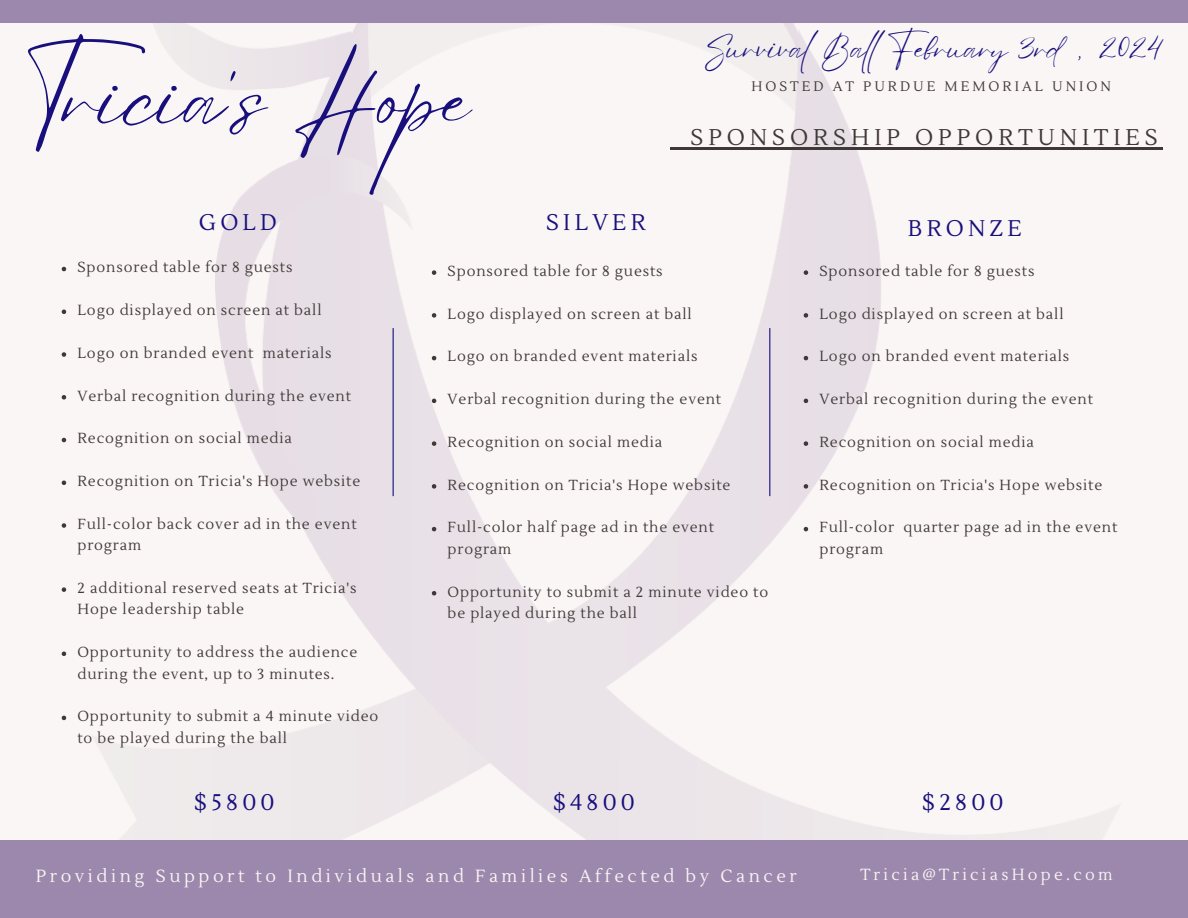
<style>
.page{position:relative;width:1188px;height:918px;background:#fff}
.page>*{position:absolute;margin:0;border:0;box-sizing:border-box;transform-origin:0 0}
.t1{font:82.95px "Eyesome Script";color:#180f7d}
.t2{font:30.75px "Eyesome Script";color:#180f7d}
.t3{font:22.8px "Lustria";letter-spacing:.215em;color:#403737}
.t4{font:22.65px "Lustria";letter-spacing:.185em;color:#180f7d}
.t5{font:17.55px "Lustria";letter-spacing:.205em;color:#faf6f5}
.t6{font:16.05px "Lustria";letter-spacing:.205em;color:#faf6f5}
.t7{font:14.55px/21.3px "Lustria";letter-spacing:.06em;color:#403737}
.t8{font:13.8px "Lustria";letter-spacing:.215em;color:#403737}
</style>
<div class="page">
<img style="left:61px;top:23px;width:1102px;height:817px">
<div style="left:0;top:0;width:1188px;height:23px;background:#9d88ad"></div>
<div style="left:0;top:840px;width:1188px;height:78px;background:#9d88ad"></div>
<hr style="left:769px;top:328px;width:1px;height:168px;background:#180f7d">
<hr style="left:393px;top:328px;width:1px;height:168px;background:#180f7d">
<svg style="left:62px;top:267px;width:4px;height:4px"></svg>
<svg style="left:62px;top:310px;width:4px;height:4px"></svg>
<svg style="left:62px;top:352px;width:4px;height:5px"></svg>
<svg style="left:62px;top:395px;width:4px;height:5px"></svg>
<svg style="left:62px;top:438px;width:4px;height:4px"></svg>
<svg style="left:62px;top:481px;width:4px;height:4px"></svg>
<svg style="left:62px;top:523px;width:4px;height:5px"></svg>
<svg style="left:62px;top:587px;width:4px;height:5px"></svg>
<svg style="left:62px;top:652px;width:4px;height:4px"></svg>
<svg style="left:62px;top:716px;width:4px;height:4px"></svg>
<svg style="left:432px;top:270px;width:4px;height:5px"></svg>
<svg style="left:432px;top:313px;width:4px;height:5px"></svg>
<svg style="left:432px;top:356px;width:4px;height:4px"></svg>
<svg style="left:432px;top:399px;width:4px;height:4px"></svg>
<svg style="left:432px;top:441px;width:4px;height:5px"></svg>
<svg style="left:432px;top:484px;width:4px;height:5px"></svg>
<svg style="left:432px;top:527px;width:4px;height:4px"></svg>
<svg style="left:432px;top:591px;width:4px;height:4px"></svg>
<svg style="left:804px;top:270px;width:4px;height:5px"></svg>
<svg style="left:804px;top:313px;width:4px;height:5px"></svg>
<svg style="left:804px;top:356px;width:4px;height:4px"></svg>
<svg style="left:804px;top:399px;width:4px;height:4px"></svg>
<svg style="left:804px;top:441px;width:4px;height:5px"></svg>
<svg style="left:804px;top:484px;width:4px;height:5px"></svg>
<svg style="left:804px;top:527px;width:4px;height:4px"></svg>
<hr style="left:670px;top:147px;width:20px;height:2px;background:#403737">
<hr style="left:690px;top:147px;width:473px;height:2px;background:#403737">
<p class="t2" style="left:704px;top:28px;width:460px">Survival Bal February 3rd, 2024</p>
<p class="t8" style="left:751px;top:78px;width:361px">HOSTED AT PURDUE MEMORIAL UNION</p>
<p class="t1" style="left:24px;top:45px;width:449px">Tricia's Hope</p>
<p class="t4" style="left:199px;top:208px;width:80px">GOLD</p>
<p class="t4" style="left:546px;top:208px;width:101px">SILVER</p>
<p class="t4" style="left:908px;top:214px;width:115px">BRONZE</p>
<p class="t7" style="left:77px;top:257px;width:217px">Sponsored table for 8 guests</p>
<p class="t7" style="left:77px;top:300px;width:246px">Logo displayed on screen at ball</p>
<p class="t7" style="left:77px;top:343px;width:256px">Logo on branded event materials</p>
<p class="t7" style="left:77px;top:385px;width:275px">Verbal recognition during the event</p>
<p class="t7" style="left:77px;top:428px;width:216px">Recognition on social media</p>
<p class="t7" style="left:77px;top:471px;width:284px">Recognition on Tricia's Hope website</p>
<p class="t7" style="left:77px;top:514px;width:281px">Full-color back cover ad in the event program</p>
<p class="t7" style="left:77px;top:578px;width:281px">2 additional reserved seats at Tricia's<br>Hope leadership table</p>
<p class="t7" style="left:77px;top:642px;width:281px">Opportunity to address the audience during the event, up to 3 minutes.</p>
<p class="t7" style="left:77px;top:706px;width:302px">Opportunity to submit a 4 minute video to be played during the ball</p>
<p class="t3" style="left:690px;top:123px;width:469px">SPONSORSHIP OPPORTUNITIES</p>
<p class="t7" style="left:448px;top:261px;width:217px">Sponsored table for 8 guests</p>
<p class="t7" style="left:448px;top:304px;width:246px">Logo displayed on screen at ball</p>
<p class="t7" style="left:448px;top:346px;width:251px">Logo on branded event materials</p>
<p class="t7" style="left:448px;top:389px;width:275px">Verbal recognition during the event</p>
<p class="t7" style="left:448px;top:432px;width:216px">Recognition on social media</p>
<p class="t7" style="left:448px;top:475px;width:284px">Recognition on Tricia's Hope website</p>
<p class="t7" style="left:448px;top:517px;width:268px">Full-color half page ad in the event program</p>
<p class="t7" style="left:448px;top:581px;width:322px">Opportunity to submit a 2 minute video to be played during the ball</p>
<p class="t7" style="left:819px;top:261px;width:217px">Sponsored table for 8 guests</p>
<p class="t7" style="left:819px;top:304px;width:246px">Logo displayed on screen at ball</p>
<p class="t7" style="left:819px;top:346px;width:251px">Logo on branded event materials</p>
<p class="t7" style="left:819px;top:389px;width:275px">Verbal recognition during the event</p>
<p class="t7" style="left:819px;top:432px;width:216px">Recognition on social media</p>
<p class="t7" style="left:819px;top:475px;width:284px">Recognition on Tricia's Hope website</p>
<p class="t7" style="left:819px;top:517px;width:299px">Full-color quarter page ad in the event program</p>
<p class="t4" style="left:194px;top:788px;width:82px">$5800</p>
<p class="t4" style="left:553px;top:788px;width:83px">$4800</p>
<p class="t4" style="left:922px;top:788px;width:83px">$2800</p>
<p class="t5" style="left:36px;top:866px;width:762px">Providing Support to Individuals and Families Affected by Cancer</p>
<p class="t6" style="left:860px;top:865px;width:254px">Tricia@TriciasHope.com</p>
</div>
